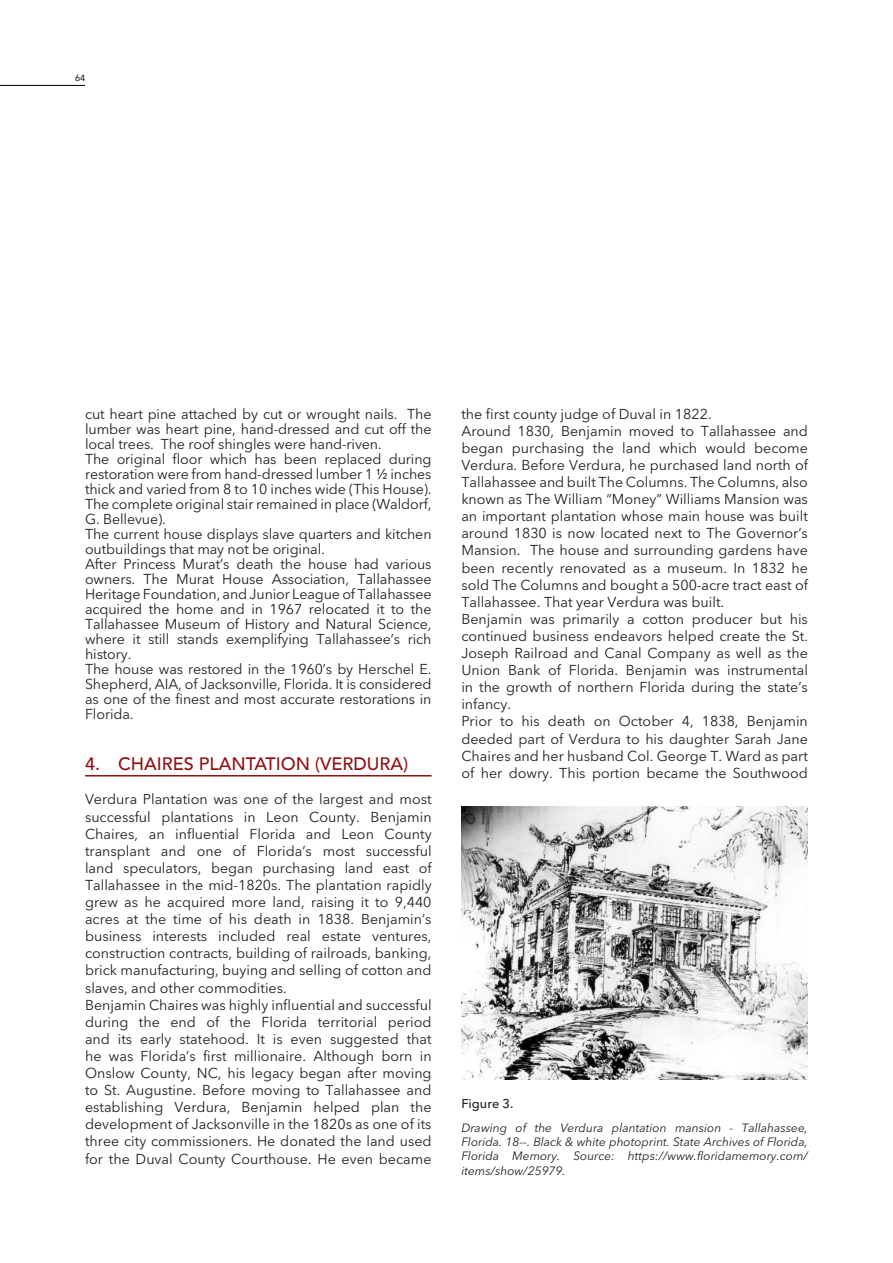
<style>
.page{position:relative;width:893px;height:1263px;background:#fff}
.page>*{position:absolute;margin:0;border:0;box-sizing:border-box;transform-origin:0 0}
.t1{font:500 18px "Avenir LT";color:#911013}
.t2{font:14.25px/17.1px "Avenir Next LT Pro";color:#231f20}
.t3{font:500 12.75px "Avenir Next LT Pro";color:#231f20}
.t4{font:italic 12px/14.4px "Avenir Next LT Pro";color:#231f20;text-align:justify}
.t5{font:500 9px "Avenir LT";color:#231f20}
</style>
<div class="page">
<hr style="left:0;top:85px;width:85px;height:1px;background:#000">
<img style="left:461px;top:807px;width:346px;height:272px">
<hr style="left:85px;top:775px;width:347px;height:1px;background:#911013">
<p class="t5" style="left:75px;top:73px;width:12px">64</p>
<p class="t2" style="left:85px;top:406px;width:348px;line-height:15px">cut heart pine attached by cut or wrought nails. The lumber was heart pine, hand-dressed and cut off the local trees. The roof shingles were hand-riven.<br>The original floor which has been replaced during restoration were from hand-dressed lumber 1 ½ inches thick and varied from 8 to 10 inches wide (This House).<br>The complete original stair remained in place (Waldorf, G. Bellevue).<br>The current house displays slave quarters and kitchen outbuildings that may not be original.<br>After Princess Murat’s death the house had various owners. The Murat House Association, Tallahassee Heritage Foundation, and Junior League of Tallahassee acquired the home and in 1967 relocated it to the Tallahassee Museum of History and Natural Science, where it still stands exemplifying Tallahassee’s rich history.<br>The house was restored in the 1960’s by Herschel E.<br>Shepherd, AIA, of Jacksonville, Florida. It is considered as one of the finest and most accurate restorations in Florida.</p>
<p class="t1" style="left:85px;top:754px;width:325px">4. CHAIRES PLANTATION (VERDURA)</p>
<p class="t2" style="left:85px;top:791px;width:348px">Verdura Plantation was one of the largest and most successful plantations in Leon County. Benjamin Chaires, an influential Florida and Leon County transplant and one of Florida’s most successful land speculators, began purchasing land east of Tallahassee in the mid-1820s. The plantation rapidly grew as he acquired more land, raising it to 9,440 acres at the time of his death in 1838. Benjamin’s business interests included real estate ventures, construction contracts, building of railroads, banking, brick manufacturing, buying and selling of cotton and slaves, and other commodities.<br>Benjamin Chaires was highly influential and successful during the end of the Florida territorial period and its early statehood. It is even suggested that he was Florida’s first millionaire. Although born in Onslow County, NC, his legacy began after moving to St. Augustine. Before moving to Tallahassee and establishing Verdura, Benjamin helped plan the development of Jacksonville in the 1820s as one of its three city commissioners. He donated the land used for the Duval County Courthouse. He even became</p>
<p class="t2" style="left:461px;top:405px;width:348px">the first county judge of Duval in 1822.<br>Around 1830, Benjamin moved to Tallahassee and began purchasing the land which would become Verdura. Before Verdura, he purchased land north of Tallahassee and built The Columns. The Columns, also known as The William “Money” Williams Mansion was an important plantation whose main house was built around 1830 is now located next to The Governor’s Mansion. The house and surrounding gardens have been recently renovated as a museum. In 1832 he sold The Columns and bought a 500-acre tract east of Tallahassee. That year Verdura was built.<br>Benjamin was primarily a cotton producer but his continued business endeavors helped create the St.<br>Joseph Railroad and Canal Company as well as the Union Bank of Florida. Benjamin was instrumental in the growth of northern Florida during the state’s infancy.<br>Prior to his death on October 4, 1838, Benjamin deeded part of Verdura to his daughter Sarah Jane Chaires and her husband Col. George T. Ward as part of her dowry. This portion became the Southwood</p>
<p class="t3" style="left:461px;top:1096px;width:54px">Figure 3.</p>
<p class="t4" style="left:461px;top:1120px;width:348px">Drawing of the Verdura plantation mansion - Tallahassee, Florida. 18--. Black &amp; white photoprint. State Archives of Florida, Florida Memory. Source: https://www.floridamemory.com/ items/show/25979.</p>
</div>
